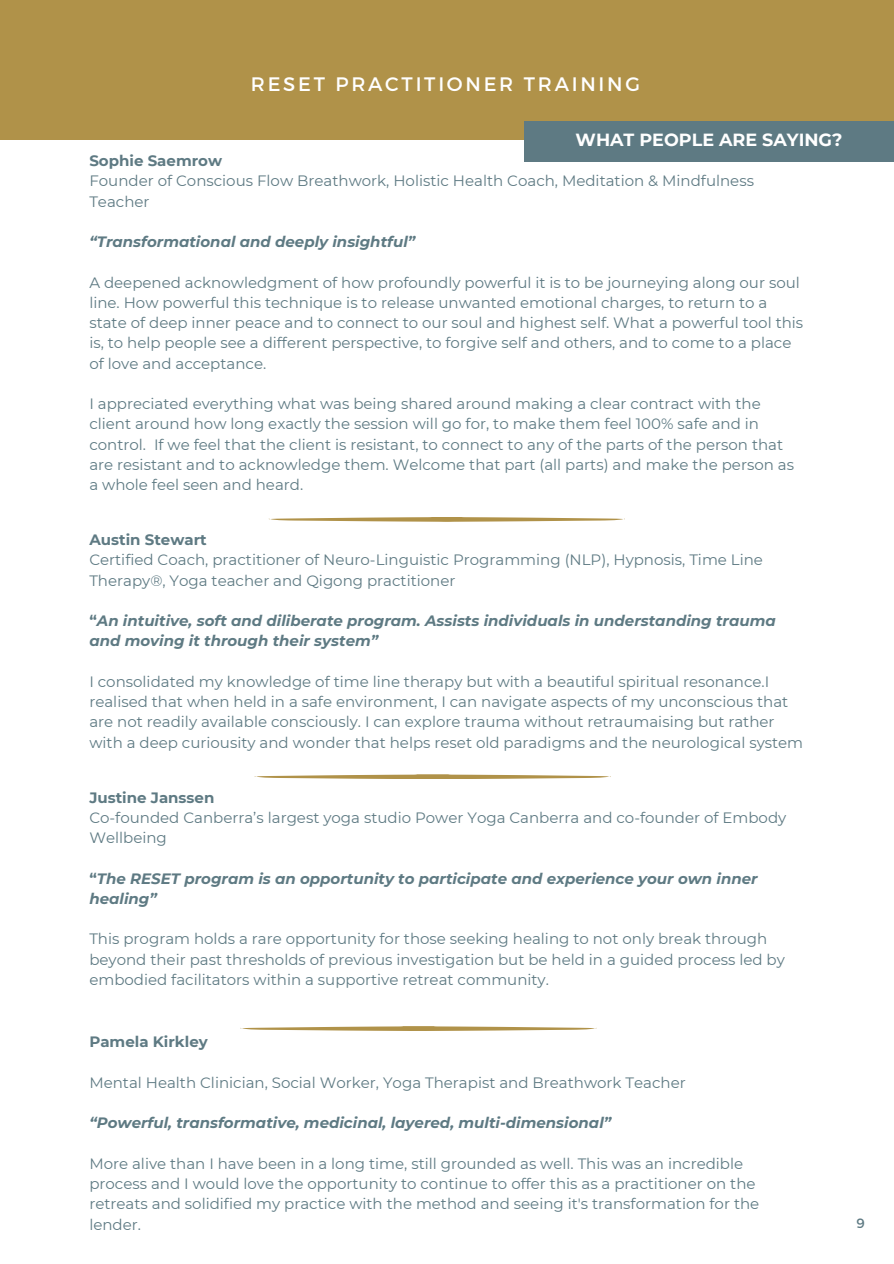
<style>
.page{position:relative;width:894px;height:1264px;background:#fff}
.page>*{position:absolute;margin:0;border:0;box-sizing:border-box;transform-origin:0 0}
.t1{font:19.5px "Montserrat";letter-spacing:.14em;color:#fff}
.t2{font:700 17.55px "Montserrat";color:#fff}
.t3{font:15px/20.2px "Montserrat";color:#5e7a83}
.t4{font:italic 700 15px/20.2px "Montserrat";color:#5e7a83}
.t5{font:700 15px "Montserrat";color:#5e7a83}
.t6{font:13.5px "Montserrat";color:#5e7a83}
.s1{font-style:normal}
</style>
<div class="page">
<div style="left:0;top:0;width:893px;height:139px;background:#b09249"></div>
<div style="left:524px;top:121px;width:369px;height:40px;background:#5e7a83"></div>
<svg style="left:268px;top:517px;width:355px;height:4px"></svg>
<svg style="left:254px;top:774px;width:356px;height:4px"></svg>
<svg style="left:240px;top:1026px;width:356px;height:4px"></svg>
<h3 class="t1" style="left:251px;top:72px;width:390px">RESET PRACTITIONER TRAINING</h3>
<p class="t2" style="left:575px;top:129px;width:268px">WHAT PEOPLE ARE SAYING?</p>
<p class="t5" style="left:89px;top:152px;width:134px">Sophie Saemrow</p>
<p class="t3" style="left:89px;top:171px;width:666px">Founder of Conscious Flow Breathwork, Holistic Health Coach, Meditation &amp; Mindfulness<br>Teacher</p>
<p class="t4" style="left:89px;top:232px;width:327px">“Transformational and deeply insightful”</p>
<p class="t3" style="left:89px;top:272px;width:715px">A deepened acknowledgment of how profoundly powerful it is to be journeying along our soul line. How powerful this technique is to release unwanted emotional charges, to return to a state of deep inner peace and to connect to our soul and highest self. What a powerful tool this is, to help people see a different perspective, to forgive self and others, and to come to a place of love and acceptance.</p>
<h3 class="t3" style="left:89px;top:394px;width:706px">I appreciated everything what was being shared around making a clear contract with the client around how long exactly the session will go for, to make them feel 100% safe and in control. If we feel that the client is resistant, to connect to any of the parts of the person that are resistant and to acknowledge them. Welcome that part (all parts) and make the person as a whole feel seen and heard.</h3>
<h1 class="t5" style="left:89px;top:530px;width:119px">Austin Stewart</h1>
<h2 class="t3" style="left:89px;top:550px;width:675px">Certified Coach, practitioner of Neuro-Linguistic Programming (NLP), Hypnosis, Time Line<br>Therapy®, Yoga teacher and Qigong practitioner</h2>
<p class="t4" style="left:89px;top:610px;width:687px"><span class="s1">“</span>An intuitive, soft and diliberate program. Assists individuals in understanding trauma and moving it through their system”</p>
<p class="t3" style="left:89px;top:671px;width:715px">I consolidated my knowledge of time line therapy but with a beautiful spiritual resonance.I realised that when held in a safe environment, I can navigate aspects of my unconscious that are not readily available consciously. I can explore trauma without retraumaising but rather with a deep curiousity and wonder that helps reset old paradigms and the neurological system</p>
<p class="t5" style="left:89px;top:788px;width:126px">Justine Janssen</p>
<p class="t3" style="left:89px;top:807px;width:698px">Co-founded Canberra’s largest yoga studio Power Yoga Canberra and co-founder of Embody<br>Wellbeing</p>
<p class="t4" style="left:89px;top:868px;width:669px"><span class="s1">“</span>The RESET program is an opportunity to participate and experience your own inner healing”</p>
<p class="t3" style="left:89px;top:928px;width:696px">This program holds a rare opportunity for those seeking healing to not only break through beyond their past thresholds of previous investigation but be held in a guided process led by embodied facilitators within a supportive retreat community.</p>
<h3 class="t5" style="left:89px;top:1032px;width:120px">Pamela Kirkley</h3>
<p class="t3" style="left:89px;top:1072px;width:597px">Mental Health Clinician, Social Worker, Yoga Therapist and Breathwork Teacher</p>
<h3 class="t4" style="left:89px;top:1112px;width:523px">“Powerful, transformative, medicinal, layered, multi-dimensional”</h3>
<p class="t3" style="left:89px;top:1153px;width:671px">More alive than I have been in a long time, still grounded as well. This was an incredible process and I would love the opportunity to continue to offer this as a practitioner on the retreats and solidified my practice with the method and seeing it's transformation for the lender.</p>
<h3 class="t6" style="left:856px;top:1214px;width:10px">9</h3>
</div>
